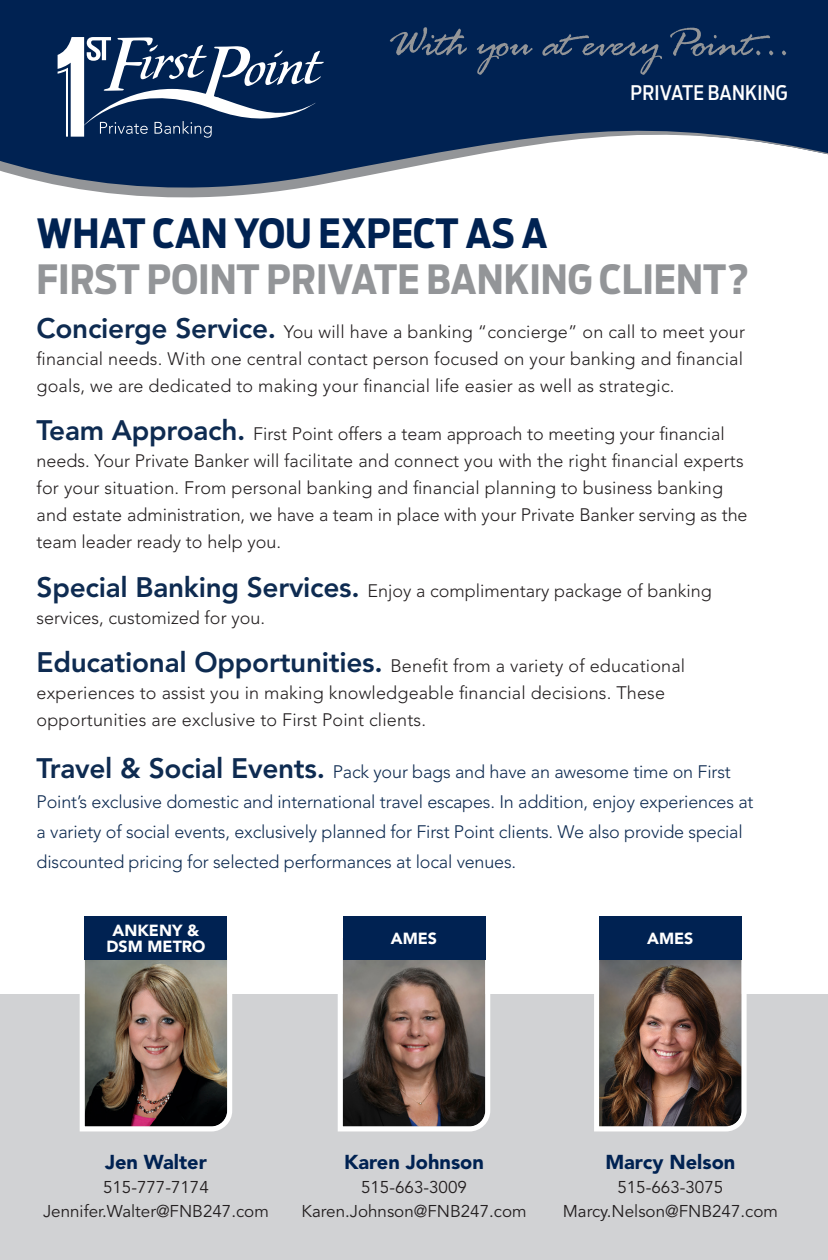
<style>
.page{position:relative;width:828px;height:1260px;background:#fff}
.page>*{position:absolute;margin:0;border:0;box-sizing:border-box;transform-origin:0 0}
.Paragraph_Style2{font:700 40px/46px "Antenna Cond";color:#939598}
.t1{font:900 20px "Avenir LT Std";color:#002252}
.Paragraph_Style3{font:500 20px "Antenna Cond";letter-spacing:.01em;color:#fff}
.Paragraph_Style5{font:300 18px/27px "Avenir LT Std";letter-spacing:.01em;color:#231f20}
.Paragraph_Style5-2{font:300 18px/30px "Avenir LT Std";letter-spacing:-.01em;color:#0e2b51}
.t2{font:17px/24px "Avenir LT Std";color:#231f20;text-align:center}
.t3{font:900 16px "Avenir LT Std";color:#fff}
.s1{color:#002252}
.s2{font-weight:800;font-size:28px;color:#0e2b51}
.s3{font-weight:800;font-size:28px}
</style>
<div class="page">
<div style="left:0;top:994px;width:828px;height:266px;background:#d1d2d4"></div>
<div style="left:0;top:0;width:828px;height:110px;background:#002252"></div>
<svg style="left:0;top:110px;width:828px;height:88px"></svg>
<svg style="left:58px;top:37px;width:266px;height:101px"></svg>
<svg style="left:390px;top:27px;width:396px;height:48px;background:#13305b"></svg>
<img style="left:79px;top:916px;width:153px;height:216px">
<svg style="left:337px;top:916px;width:154px;height:216px;background:#766862"></svg>
<img style="left:594px;top:960px;width:153px;height:172px">
<div style="left:85px;top:916px;width:142px;height:44px;background:#002252"></div>
<div style="left:343px;top:916px;width:142px;height:44px;background:#002252"></div>
<div style="left:599px;top:916px;width:143px;height:44px;background:#002252"></div>
<p class="Paragraph_Style3" style="left:631px;top:81px;width:159px">PRIVATE BANKING</p>
<p class="Paragraph_Style2" style="left:36px;top:210px;width:714px"><span class="s1">WHAT CAN YOU EXPECT AS A<br></span>FIRST POINT PRIVATE BANKING CLIENT?</p>
<p class="Paragraph_Style5" style="left:37px;top:318px;width:710px;text-align:justify"><span class="s2">Concierge Service.</span> You will have a banking “concierge” on call to meet your financial needs. With one central contact person focused on your banking and financial goals, we are dedicated to making your financial life easier as well as strategic.</p>
<p class="Paragraph_Style5" style="left:37px;top:421px;width:713px"><span class="s2">Team Approach.</span> First Point offers a team approach to meeting your financial needs. Your Private Banker will facilitate and connect you with the right financial experts for your situation. From personal banking and financial planning to business banking and estate administration, we have a team in place with your Private Banker serving as the team leader ready to help you.</p>
<p class="Paragraph_Style5" style="left:37px;top:577px;width:677px"><span class="s2">Special Banking Services.</span> Enjoy a complimentary package of banking services, customized for you.</p>
<p class="Paragraph_Style5" style="left:37px;top:653px;width:650px"><span class="s2">Educational Opportunities.</span> Benefit from a variety of educational experiences to assist you in making knowledgeable financial decisions. These opportunities are exclusive to First Point clients.</p>
<p class="Paragraph_Style5-2" style="left:37px;top:757px;width:718px"><span class="s3">Travel &amp; Social Events.</span> Pack your bags and have an awesome time on First Point’s exclusive domestic and international travel escapes. In addition, enjoy experiences at a variety of social events, exclusively planned for First Point clients. We also provide special discounted pricing for selected performances at local venues.</p>
<p class="t3" style="left:113px;top:921px;width:88px">ANKENY &amp;</p>
<p class="t3" style="left:106px;top:937px;width:101px">DSM METRO</p>
<p class="t3" style="left:391px;top:929px;width:48px">AMES</p>
<p class="t3" style="left:647px;top:929px;width:48px">AMES</p>
<p class="t1" style="left:105px;top:1150px;width:103px">Jen Walter</p>
<p class="t2" style="left:43px;top:1176px;width:227px">515-777-7174<br>Jennifer.Walter@FNB247.com</p>
<p class="t1" style="left:344px;top:1150px;width:141px">Karen Johnson</p>
<p class="t2" style="left:361px;top:1176px;width:107px">515-663-3009</p>
<p class="t2" style="left:301px;top:1200px;width:227px">Karen.Johnson@FNB247.com</p>
<p class="t1" style="left:605px;top:1150px;width:131px">Marcy Nelson</p>
<p class="t2" style="left:617px;top:1176px;width:107px">515-663-3075</p>
<p class="t2" style="left:563px;top:1200px;width:217px">Marcy.Nelson@FNB247.com</p>
</div>
